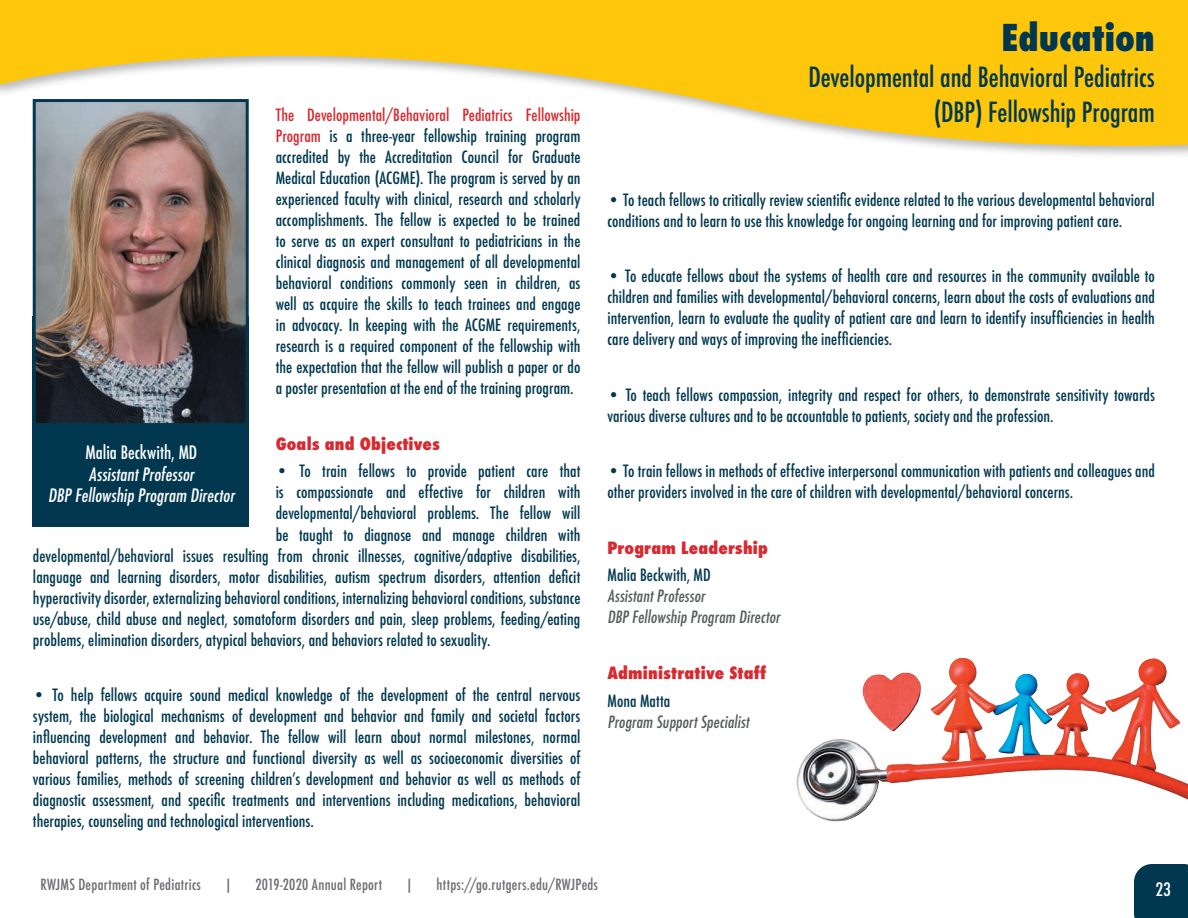
<style>
.page{position:relative;width:1188px;height:918px;background:#fff}
.page>*{position:absolute;margin:0;border:0;box-sizing:border-box;transform-origin:0 0}
.t1{font:800 condensed 36px "Futura";letter-spacing:.005em;color:#013850}
.t2{font:500 condensed 27px/35.2px "Futura";letter-spacing:-.005em;color:#013850;text-align:right}
.t3{font:500 condensed 18px/21.6px "Futura";color:#fff;text-align:center}
.t4{font:500 condensed 18px "Futura";color:#fff;scale:1.05 1}
.t5{font:500 condensed 16.5px/21px "Futura";letter-spacing:.005em;color:#013850;text-align:justify}
.t6{font:500 condensed 16.5px/21px "Futura";color:#595c5d}
.t7{font:800 condensed 16.5px "Futura";letter-spacing:.01em;color:#d82930;scale:1.06 1}
.t8{font:500 condensed 15px "Futura";letter-spacing:.02em;color:#6c6d70}
.s1{color:#d82930}
</style>
<div class="page">
<svg style="left:0;top:0;width:1188px;height:160px;fill:#fec70c"></svg>
<img style="left:796px;top:657px;width:392px;height:165px">
<div style="left:33px;top:316px;width:216px;height:210px;background:#013850"></div>
<img style="left:37px;top:103px;width:208px;height:319px">
<div style="left:33px;top:99px;width:216px;height:327px;border:3px solid #013850"></div>
<div style="left:1134px;top:864px;width:54px;height:54px;background:#013850"></div>
<p class="t5" style="left:276px;top:105px;width:306px"><span class="s1">The Developmental/Behavioral Pediatrics Fellowship Program</span> is a three-year fellowship training program accredited by the Accreditation Council for Graduate Medical Education (ACGME). The program is served by an experienced faculty with clinical, research and scholarly accomplishments. The fellow is expected to be trained to serve as an expert consultant to pediatricians in the clinical diagnosis and management of all developmental behavioral conditions commonly seen in children, as well as acquire the skills to teach trainees and engage in advocacy. In keeping with the ACGME requirements, research is a required component of the fellowship with the expectation that the fellow will publish a paper or do a poster presentation at the end of the training program.</p>
<p class="t7" style="left:276px;top:432px;width:156px">Goals and Objectives</p>
<p class="t5" style="left:276px;top:461px;width:306px">• To train fellows to provide patient care that</p>
<p class="t5" style="left:276px;top:482px;width:306px">is compassionate and effective for children with</p>
<p class="t5" style="left:276px;top:503px;width:306px">developmental/behavioral problems. The fellow will</p>
<p class="t5" style="left:276px;top:524px;width:306px">be taught to diagnose and manage children with</p>
<p class="t5" style="left:33px;top:545px;width:549px">developmental/behavioral issues resulting from chronic illnesses, cognitive/adaptive disabilities,</p>
<p class="t5" style="left:33px;top:566px;width:549px">language and learning disorders, motor disabilities, autism spectrum disorders, attention deficit</p>
<p class="t5" style="left:33px;top:587px;width:549px">hyperactivity disorder, externalizing behavioral conditions, internalizing behavioral conditions, substance</p>
<p class="t5" style="left:33px;top:608px;width:549px">use/abuse, child abuse and neglect, somatoform disorders and pain, sleep problems, feeding/eating</p>
<p class="t5" style="left:33px;top:629px;width:459px">problems, elimination disorders, atypical behaviors, and behaviors related to sexuality.</p>
<p class="t5" style="left:33px;top:685px;width:549px">• To help fellows acquire sound medical knowledge of the development of the central nervous system, the biological mechanisms of development and behavior and family and societal factors influencing development and behavior. The fellow will learn about normal milestones, normal behavioral patterns, the structure and functional diversity as well as socioeconomic diversities of various families, methods of screening children’s development and behavior as well as methods of diagnostic assessment, and specific treatments and interventions including medications, behavioral therapies, counseling and technological interventions.</p>
<p class="t3" style="left:48px;top:442px;width:191px">Malia Beckwith, MD<br>AssistantProfessor<br>DBP Fellowship Program Director</p>
<h1 class="t1" style="left:1001px;top:14px;width:155px">Education</h1>
<h2 class="t2" style="left:808px;top:59px;width:348px">Developmental and Behavioral Pediatrics (DBP) Fellowship Program</h2>
<p class="t5" style="left:607px;top:189px;width:549px">• To teach fellows to critically review scientific evidence related to the various developmental behavioral conditions and to learn to use this knowledge for ongoing learning and for improving patient care.</p>
<p class="t5" style="left:607px;top:266px;width:549px">• To educate fellows about the systems of health care and resources in the community available to children and families with developmental/behavioral concerns, learn about the costs of evaluations and intervention, learn to evaluate the quality of patient care and learn to identify insufficiencies in health care delivery and ways of improving the inefficiencies.</p>
<p class="t5" style="left:607px;top:384px;width:549px">• To teach fellows compassion, integrity and respect for others, to demonstrate sensitivity towards various diverse cultures and to be accountable to patients, society and the profession.</p>
<p class="t5" style="left:607px;top:461px;width:549px">• To train fellows in methods of effective interpersonal communication with patients and colleagues and other providers involved in the care of children with developmental/behavioral concerns.</p>
<p class="t7" style="left:607px;top:536px;width:153px">Program Leadership</p>
<p class="t5" style="left:607px;top:565px;width:105px">Malia Beckwith, MD</p>
<p class="t6" style="left:607px;top:586px;width:177px">AssistantProfessor<br>DBP Fellowship Program Director</p>
<p class="t7" style="left:607px;top:662px;width:151px">Administrative Staff</p>
<p class="t5" style="left:607px;top:690px;width:64px">Mona Matta</p>
<p class="t6" style="left:607px;top:711px;width:146px">Program SupportSpecialist</p>
<p class="t8" style="left:40px;top:875px;width:162px">RWJMS Department of Pediatrics</p>
<p class="t8" style="left:224px;top:875px;width:10px">|</p>
<p class="t8" style="left:255px;top:875px;width:128px">2019-2020 Annual Report</p>
<p class="t8" style="left:405px;top:875px;width:10px">|</p>
<p class="t8" style="left:437px;top:875px;width:163px">https://go.rutgers.edu/RWJPeds</p>
<p class="t4" style="left:1155px;top:878px;width:16px">23</p>
</div>
